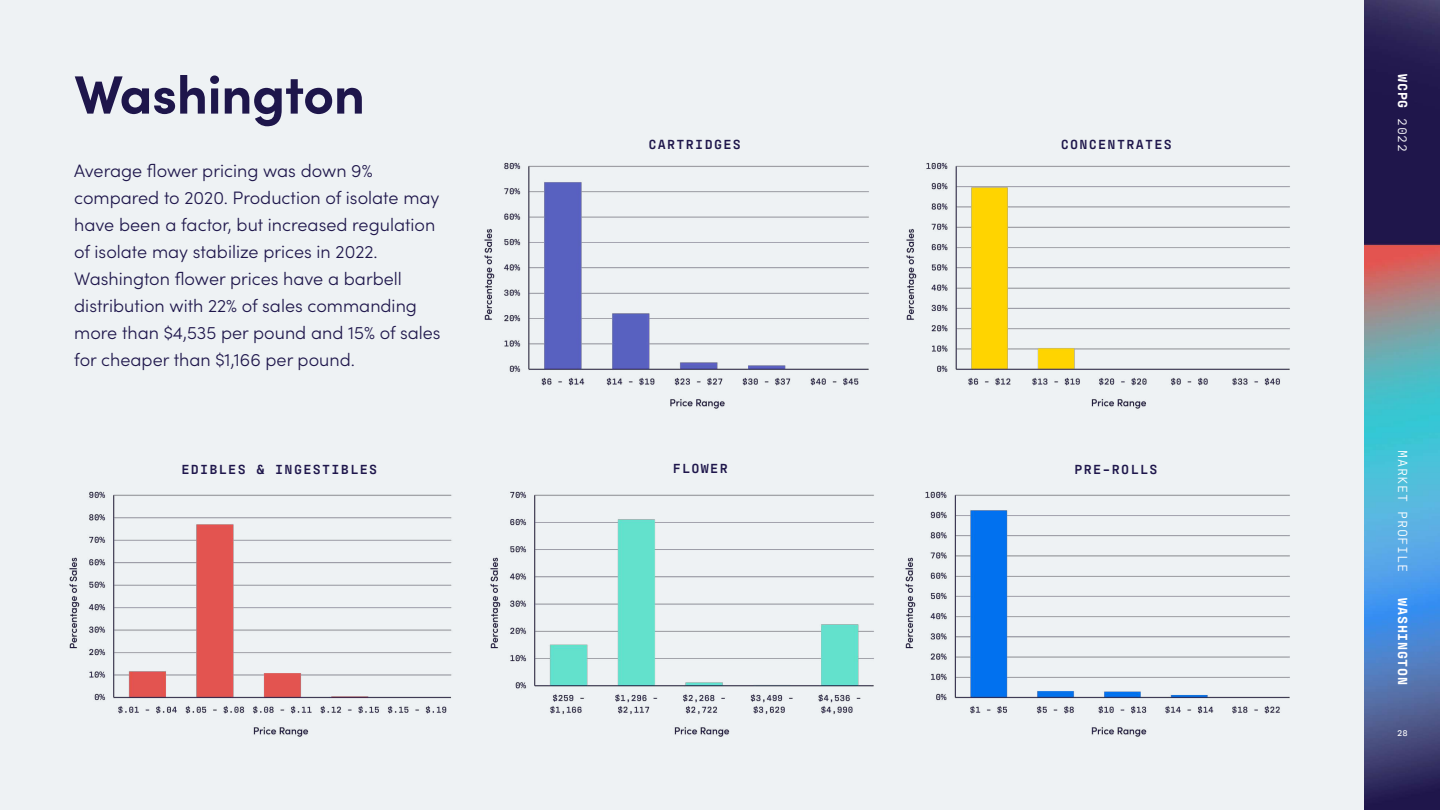
<style>
.page{position:relative;width:1440px;height:810px;background:#fff}
.page>*{position:absolute;margin:0;border:0;box-sizing:border-box;transform-origin:0 0}
.t1{font:700 54px "Sofia Pro";letter-spacing:-.01em;color:#1e164b}
.t2{font:300 18px/27px "Sofia Pro";color:#1e164b}
.t3{font:600 13.42px "Antarctican Mono";letter-spacing:.1em;color:#1e164b}
.t4{font:700 13.42px "Antarctican Mono";letter-spacing:.05em;color:#fff}
.t5{font:13.42px "Antarctican Mono";letter-spacing:.05em;color:#fff}
.t6{font:500 9px "Antarctican Mono";color:#fff}
.s1{font-weight:400}
</style>
<div class="page">
<div style="left:0;top:0;width:1365px;height:810px;background:#eef2f4"></div>
<img style="left:1365px;top:0;width:75px;height:810px">
<img style="left:480px;top:143px;width:400px;height:289px">
<img style="left:485px;top:471px;width:401px;height:290px">
<img style="left:901px;top:143px;width:401px;height:289px">
<img style="left:901px;top:471px;width:400px;height:290px">
<img style="left:64px;top:471px;width:401px;height:290px">
<h1 class="t1" style="left:74px;top:53px;width:292px">Washington</h1>
<p class="t2" style="left:74px;top:156px;width:368px">Average flower pricing was down 9% compared to 2020. Production of isolate may have been a factor, but increased regulation of isolate may stabilize prices in 2022.<br>Washington flower prices have a barbell distribution with 22% of sales commanding more than $4,535 per pound and 15% of sales for cheaper than $1,166 per pound.</p>
<p class="t3" style="left:648px;top:134px;width:94px">CARTRIDGES</p>
<p class="t3" style="left:1061px;top:134px;width:113px">CONCENTRATES</p>
<p class="t3" style="left:181px;top:459px;width:197px">EDIBLES &amp; INGESTIBLES</p>
<p class="t3" style="left:673px;top:458px;width:56px">FLOWER</p>
<p class="t3" style="left:1074px;top:459px;width:85px">PRE-ROLLS</p>
<p class="t4" style="left:1413px;top:74px;width:79px;rotate:90deg">WCPG <span class="s1">2022</span></p>
<p class="t5" style="left:1413px;top:450px;width:123px;rotate:90deg">MARKET PROFILE</p>
<p class="t4" style="left:1413px;top:598px;width:88px;rotate:90deg">WASHINGTON</p>
<p class="t6" style="left:1397px;top:726px;width:12px">28</p>
</div>
